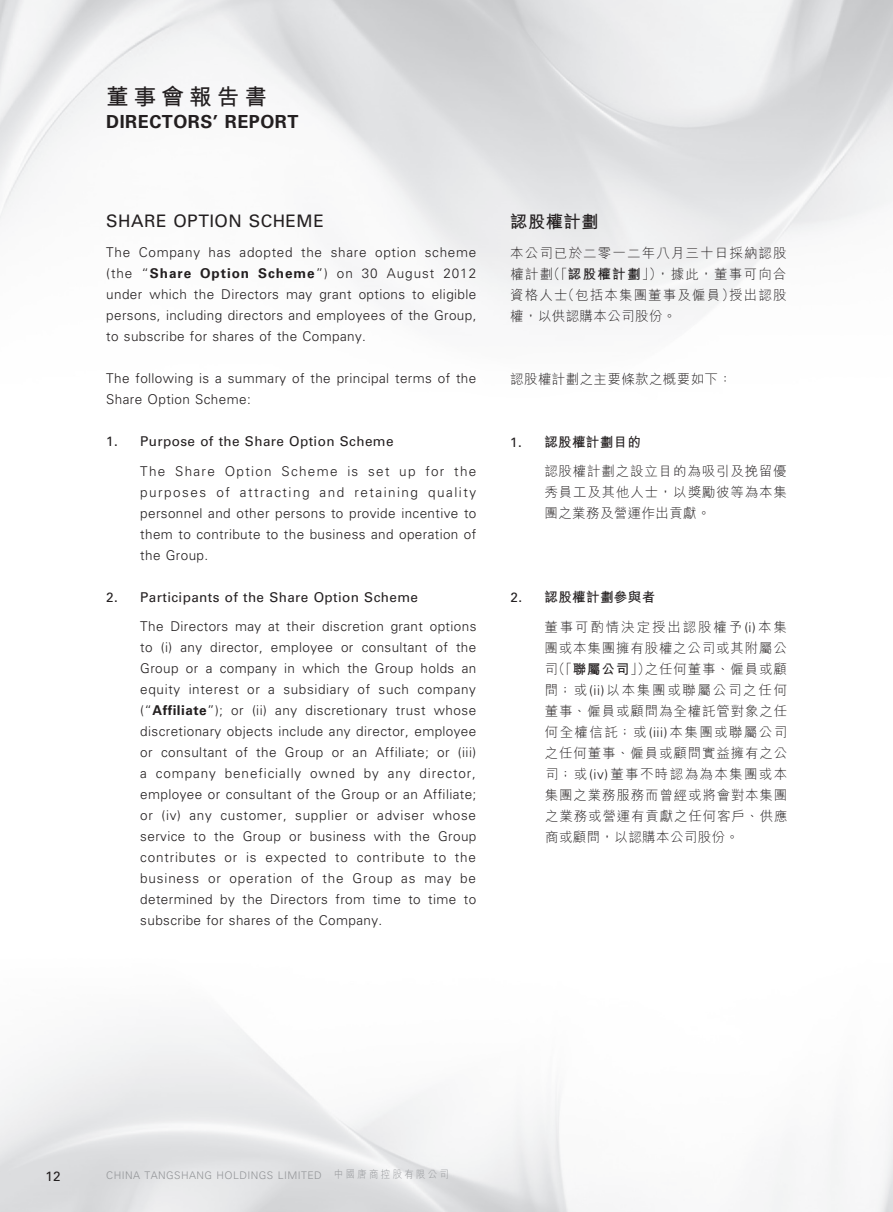
<style>
.page{position:relative;width:893px;height:1212px;background:#fff}
.page>*{position:absolute;margin:0;border:0;box-sizing:border-box;transform-origin:0 0}
.t1{font:700 22.5px "M Hei HK";letter-spacing:.23em;color:#231f20}
.t2{font:700 18px "Univers";letter-spacing:.03em;color:#231f20}
.t3{font:17.25px "Univers";letter-spacing:.03em;color:#231f20}
.t4{font:700 17.25px "M Hei HK";letter-spacing:.03em;color:#231f20}
.t5{font:300 13.5px/21px "Univers";letter-spacing:.03em;color:#231f20;text-align:justify}
.t6{font:300 13.5px/21px "M Hei HK";letter-spacing:.06em;color:#231f20;text-align:justify}
.t7{font:13.5px "Univers";letter-spacing:.03em;color:#231f20}
.t8{font:300 13.5px/29.5px "M Hei HK";letter-spacing:.135em;color:#231f20}
.t9{font:300 13.5px "M Hei HK";letter-spacing:.03em;color:#231f20}
.t10{font:300 10.5px "Univers";letter-spacing:.04em;color:#939598}
.s1{font-weight:700}
.s2{font-family:"Univers";font-weight:400}
.s3{font-family:"Univers"}
.s4{font-family:"M Hei HK"}
</style>
<div class="page">
<h1 class="t1" style="left:106px;top:81px;width:162px">董事會報告書</h1>
<h2 class="t2" style="left:106px;top:111px;width:194px">Directors’ Report</h2>
<p class="t3" style="left:106px;top:211px;width:219px">SHARE OPTION SCHEME</p>
<p class="t5" style="left:106px;top:242px;width:372px">The Company has adopted the share option scheme (the “<span class="s1">Share Option Scheme</span>”) on 30 August 2012 under which the Directors may grant options to eligible persons, including directors and employees of the Group, to subscribe for shares of the Company.</p>
<p class="t5" style="left:106px;top:368px;width:372px">The following is a summary of the principal terms of the<br>Share Option Scheme:</p>
<p class="t7" style="left:106px;top:433px;width:289px">1. Purpose of the Share Option Scheme</p>
<p class="t5" style="left:140px;top:460px;width:338px">The Share Option Scheme is set up for the purposes of attracting and retaining quality personnel and other persons to provide incentive to them to contribute to the business and operation of the Group.</p>
<p class="t7" style="left:106px;top:589px;width:313px">2. Participants of the Share Option Scheme</p>
<p class="t5" style="left:140px;top:616px;width:338px">The Directors may at their discretion grant options to (i) any director, employee or consultant of the Group or a company in which the Group holds an equity interest or a subsidiary of such company (“<span class="s1">Affiliate</span>”); or (ii) any discretionary trust whose discretionary objects include any director, employee or consultant of the Group or an Affiliate; or (iii) a company beneficially owned by any director, employee or consultant of the Group or an Affiliate; or (iv) any customer, supplier or adviser whose service to the Group or business with the Group contributes or is expected to contribute to the business or operation of the Group as may be determined by the Directors from time to time to subscribe for shares of the Company.</p>
<p class="t4" style="left:510px;top:209px;width:90px">認股權計劃</p>
<p class="t6" style="left:510px;top:242px;width:278px">本公司已於二零一二年八月三十日採納認股權計劃（「<span class="s1">認股權計劃</span>」），據此，董事可向合資格人士（包括本集團董事及僱員）授出認股權，以供認購本公司股份。</p>
<p class="t9" style="left:510px;top:369px;width:223px">認股權計劃之主要條款之概要如下：</p>
<p class="t6" style="left:544px;top:426px;width:244px;line-height:29.5px;text-indent:-34px"><span class="s2">1.</span> <span class="s1">認股權計劃目的<br></span>認股權計劃之設立目的為吸引及挽留優</p>
<p class="t6" style="left:544px;top:481px;width:244px">秀員工及其他人士，以獎勵彼等為本集團之業務及營運作出貢獻。</p>
<p class="t8" style="left:545px;top:582px;width:244px;text-indent:-34px"><span class="s2">2.</span> <span class="s1">認股權計劃參與者<br></span>董事可酌情決定授出認股權予<span class="s3">(i)</span>本集</p>
<p class="t6" style="left:544px;top:637px;width:244px">團或本集團擁有股權之公司或其附屬公司（「<span class="s1">聯屬公司</span>」）之任何董事、僱員或顧問；或<span class="s3">(ii)</span>以本集團或聯屬公司之任何董事、僱員或顧問為全權託管對象之任何全權信託；或<span class="s3">(iii)</span>本集團或聯屬公司之任何董事、僱員或顧問實益擁有之公司；或<span class="s3">(iv)</span>董事不時認為為本集團或本集團之業務服務而曾經或將會對本集團之業務或營運有貢獻之任何客戶、供應商或顧問，以認購本公司股份。</p>
<p class="t7" style="left:46px;top:1168px;width:17px">12</p>
<p class="t10" style="left:106px;top:1168px;width:344px">CHINA TANGSHANG HOLDINGS LIMITED <span class="s4">中國唐商控股有限公司</span></p>
</div>
